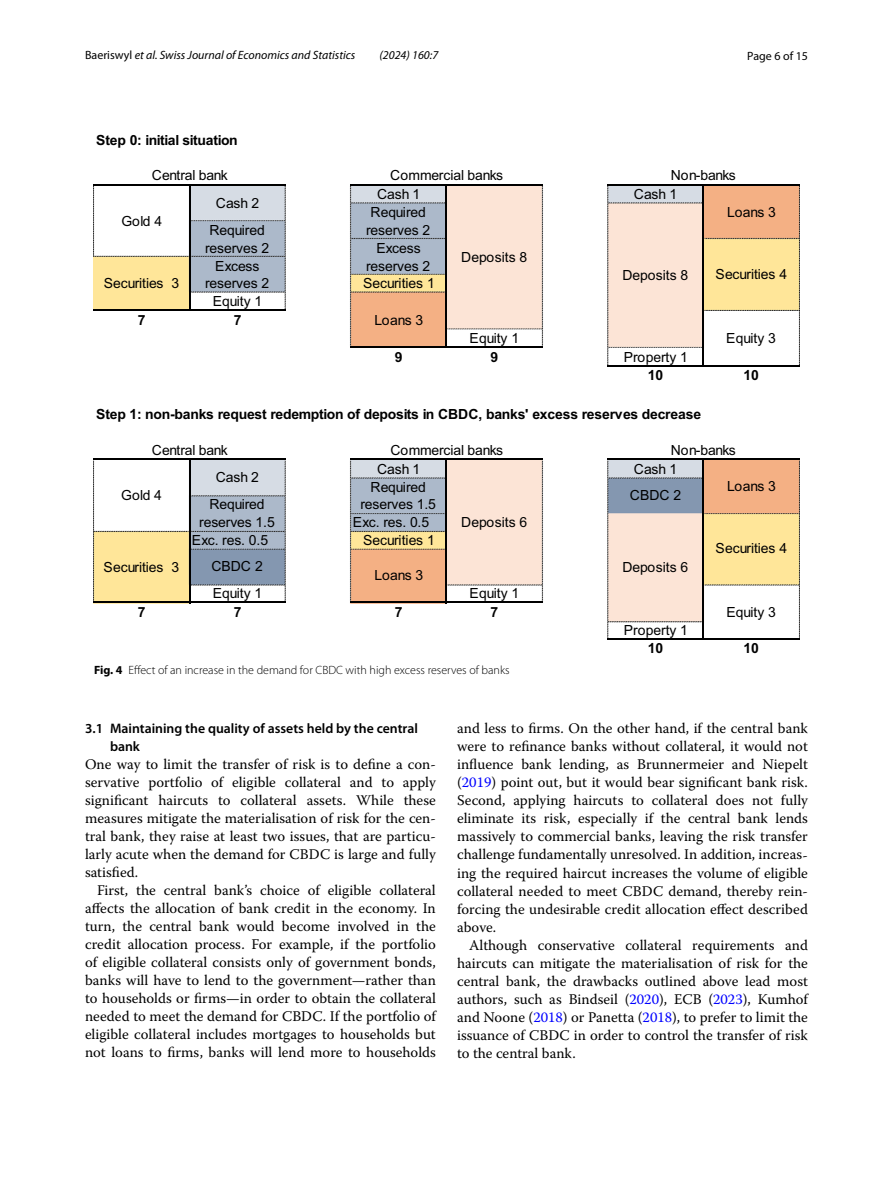
<style>
.page{position:relative;width:893px;height:1187px;background:#fff}
.page>*{position:absolute;margin:0;border:0;box-sizing:border-box;transform-origin:0 0}
.t1{font:14.7px/18px "Warnock Pro";color:#000;text-align:justify}
.t2{font:13.95px/17.9px "Arial MT2";letter-spacing:-.01em;color:#000;text-align:center}
.t3{font:13.95px "Arial Bold MT2";letter-spacing:-.015em;color:#000}
.t4{font:600 13.8px/18px "Myriad Pro";color:#000}
.t5{font:300 12px "Myriad Pro";color:#000}
.t6{font:italic 12px "Myriad Pro";color:#000}
.t7{font:12px "Myriad Pro";color:#000}
.s1{font-style:normal}
.s2{font-weight:700}
.s3{color:#00f}
</style>
<div class="page">
<img style="left:93px;top:184px;width:707px;height:455px">
<hr style="left:94px;top:184px;width:192px;height:1px;background:#000">
<hr style="left:350px;top:184px;width:193px;height:1px;background:#000">
<hr style="left:94px;top:309px;width:192px;height:2px;background:#000">
<hr style="left:350px;top:346px;width:193px;height:2px;background:#000">
<hr style="left:94px;top:458px;width:192px;height:2px;background:#000">
<hr style="left:350px;top:458px;width:193px;height:2px;background:#000">
<hr style="left:189px;top:185px;width:2px;height:126px;background:#000">
<hr style="left:445px;top:185px;width:2px;height:163px;background:#000">
<hr style="left:702px;top:185px;width:2px;height:182px;background:#000">
<hr style="left:94px;top:601px;width:192px;height:2px;background:#000">
<hr style="left:189px;top:460px;width:2px;height:143px;background:#000">
<hr style="left:445px;top:460px;width:2px;height:143px;background:#000">
<hr style="left:702px;top:460px;width:2px;height:180px;background:#000">
<hr style="left:607px;top:184px;width:192px;height:1px;background:#000">
<hr style="left:607px;top:365px;width:192px;height:2px;background:#000">
<hr style="left:607px;top:458px;width:192px;height:2px;background:#000">
<hr style="left:350px;top:601px;width:193px;height:2px;background:#000">
<hr style="left:607px;top:638px;width:192px;height:2px;background:#000">
<p class="t6" style="left:85px;top:48px;width:272px"><span class="s1">Baeriswyl</span> et al. Swiss Journal of Economics and Statistics</p>
<p class="t6" style="left:379px;top:48px;width:60px">(2024) 160:7</p>
<p class="t7" style="left:747px;top:48px;width:62px">Page 6 of 15</p>
<p class="t3" style="left:96px;top:131px;width:143px">Step 0: initial situation</p>
<p class="t2" style="left:152px;top:167px;width:78px">Central bank</p>
<p class="t2" style="left:390px;top:167px;width:114px">Commercial banks</p>
<p class="t2" style="left:671px;top:167px;width:67px">Non-banks</p>
<p class="t2" style="left:216px;top:194px;width:45px">Cash 2</p>
<p class="t2" style="left:121px;top:212px;width:42px">Gold 4</p>
<p class="t2" style="left:377px;top:186px;width:45px">Cash 1</p>
<p class="t2" style="left:634px;top:186px;width:45px">Cash 1</p>
<p class="t2" style="left:371px;top:203px;width:57px">Required</p>
<p class="t2" style="left:727px;top:203px;width:50px">Loans 3</p>
<p class="t2" style="left:210px;top:221px;width:57px">Required</p>
<p class="t2" style="left:366px;top:221px;width:66px">reserves 2</p>
<p class="t2" style="left:205px;top:239px;width:66px">reserves 2</p>
<p class="t2" style="left:376px;top:239px;width:46px">Excess</p>
<p class="t2" style="left:215px;top:257px;width:46px">Excess</p>
<p class="t2" style="left:366px;top:257px;width:66px">reserves 2</p>
<p class="t2" style="left:205px;top:275px;width:66px">reserves 2</p>
<p class="t2" style="left:461px;top:248px;width:68px">Deposits 8</p>
<p class="t2" style="left:715px;top:266px;width:73px">Securities 4</p>
<p class="t2" style="left:622px;top:266px;width:68px">Deposits 8</p>
<p class="t2" style="left:363px;top:274px;width:73px">Securities 1</p>
<p class="t2" style="left:104px;top:275px;width:77px">Securities 3</p>
<p class="t2" style="left:213px;top:292px;width:51px">Equity 1</p>
<p class="t3" style="left:138px;top:311px;width:9px">7</p>
<p class="t3" style="left:234px;top:311px;width:9px">7</p>
<p class="t2" style="left:374px;top:311px;width:50px">Loans 3</p>
<p class="t2" style="left:470px;top:329px;width:51px">Equity 1</p>
<p class="t2" style="left:726px;top:329px;width:51px">Equity 3</p>
<p class="t3" style="left:395px;top:348px;width:9px">9</p>
<p class="t3" style="left:491px;top:348px;width:9px">9</p>
<p class="t2" style="left:624px;top:348px;width:66px">Property 1</p>
<p class="t3" style="left:648px;top:366px;width:17px">10</p>
<p class="t3" style="left:744px;top:366px;width:17px">10</p>
<p class="t3" style="left:96px;top:405px;width:606px">Step 1: non-banks request redemption of deposits in CBDC, banks' excess reserves decrease</p>
<p class="t2" style="left:152px;top:441px;width:78px">Central bank</p>
<p class="t2" style="left:121px;top:486px;width:42px">Gold 4</p>
<p class="t2" style="left:216px;top:468px;width:45px">Cash 2</p>
<p class="t2" style="left:199px;top:495px;width:77px">Required reserves 1.5</p>
<p class="t2" style="left:390px;top:441px;width:114px">Commercial banks</p>
<p class="t2" style="left:671px;top:441px;width:67px">Non-banks</p>
<p class="t2" style="left:377px;top:460px;width:45px">Cash 1</p>
<p class="t2" style="left:634px;top:460px;width:45px">Cash 1</p>
<p class="t2" style="left:360px;top:478px;width:77px">Required reserves 1.5</p>
<p class="t2" style="left:630px;top:486px;width:53px">CBDC 2</p>
<p class="t2" style="left:353px;top:513px;width:78px">Exc. res. 0.5</p>
<p class="t2" style="left:461px;top:513px;width:68px">Deposits 6</p>
<p class="t2" style="left:727px;top:477px;width:50px">Loans 3</p>
<p class="t2" style="left:192px;top:531px;width:78px">Exc. res. 0.5</p>
<p class="t2" style="left:363px;top:531px;width:73px">Securities 1</p>
<p class="t2" style="left:104px;top:558px;width:77px">Securities 3</p>
<p class="t2" style="left:211px;top:557px;width:53px">CBDC 2</p>
<p class="t2" style="left:374px;top:566px;width:50px">Loans 3</p>
<p class="t2" style="left:213px;top:584px;width:51px">Equity 1</p>
<p class="t2" style="left:470px;top:584px;width:51px">Equity 1</p>
<p class="t3" style="left:138px;top:603px;width:9px">7</p>
<p class="t3" style="left:234px;top:603px;width:9px">7</p>
<p class="t3" style="left:395px;top:603px;width:9px">7</p>
<p class="t3" style="left:491px;top:603px;width:9px">7</p>
<p class="t5" style="left:94px;top:663px;width:417px"><span class="s2">Fig. 4</span> Effect of an increase in the demand for CBDC with high excess reserves of banks</p>
<p class="t2" style="left:622px;top:558px;width:68px">Deposits 6</p>
<p class="t2" style="left:716px;top:539px;width:73px">Securities 4</p>
<p class="t2" style="left:726px;top:603px;width:51px">Equity 3</p>
<p class="t2" style="left:624px;top:621px;width:66px">Property 1</p>
<p class="t3" style="left:648px;top:639px;width:17px">10</p>
<p class="t3" style="left:744px;top:639px;width:17px">10</p>
<p class="t4" style="left:110px;top:719px;width:309px;text-indent:-25px">3.1 Maintaining the quality of assets held by the central bank</p>
<p class="t1" style="left:85px;top:755px;width:352px">One way to limit the transfer of risk is to define a con&shy;servative portfolio of eligible collateral and to apply significant haircuts to collateral assets. While these measures mitigate the materialisation of risk for the cen&shy;tral bank, they raise at least two issues, that are particu&shy;larly acute when the demand for CBDC is large and fully satisfied.</p>
<p class="t1" style="left:85px;top:881px;width:352px;text-indent:12px">First, the central bank’s choice of eligible collateral affects the allocation of bank credit in the economy. In turn, the central bank would become involved in the credit allocation process. For example, if the portfolio of eligible collateral consists only of government bonds, banks will have to lend to the government—rather than to households or firms—in order to obtain the collateral needed to meet the demand for CBDC. If the portfolio of eligible collateral includes mortgages to households but not loans to firms, banks will lend more to households</p>
<p class="t1" style="left:457px;top:719px;width:352px">and less to firms. On the other hand, if the central bank were to refinance banks without collateral, it would not influence bank lending, as Brunnermeier and Niepelt (<span class="s3">2019</span>) point out, but it would bear significant bank risk.<br>Second, applying haircuts to collateral does not fully eliminate its risk, especially if the central bank lends massively to commercial banks, leaving the risk transfer challenge fundamentally unresolved. In addition, increas&shy;ing the required haircut increases the volume of eligible collateral needed to meet CBDC demand, thereby rein&shy;forcing the undesirable credit allocation effect described above.</p>
<p class="t1" style="left:457px;top:935px;width:352px;text-indent:12px">Although conservative collateral requirements and haircuts can mitigate the materialisation of risk for the central bank, the drawbacks outlined above lead most authors, such as Bindseil (<span class="s3">2020</span>), ECB (<span class="s3">2023</span>), Kumhof and Noone (<span class="s3">2018</span>) or Panetta (<span class="s3">2018</span>), to prefer to limit the issuance of CBDC in order to control the transfer of risk to the central bank.</p>
</div>
